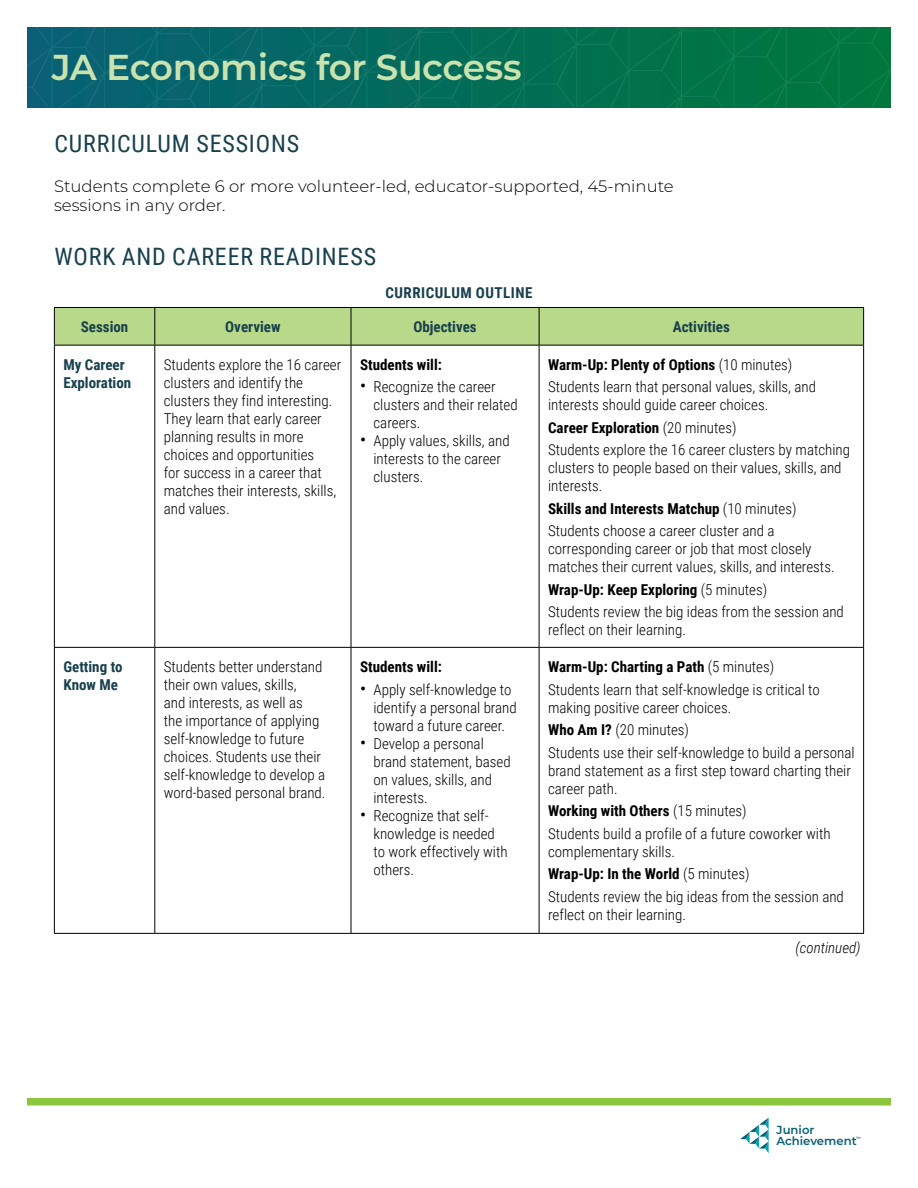
<style>
.page{position:relative;width:918px;height:1188px;background:#fff}
.page>*{position:absolute;margin:0;border:0;box-sizing:border-box;transform-origin:0 0}
.H2_smaller{font:600 36px "Montserrat";letter-spacing:-.01em;color:#cae2ad}
.Body{font:24px "Roboto Condensed";letter-spacing:.035em;color:#18404d}
.Body-2{font:300 16.5px/19.5px "Montserrat";color:#000}
.table_body{font:300 15px/18px "Roboto Condensed";color:#000}
.table_body-2{font:700 15px "Roboto Condensed";color:#000}
.table_col_head{font:700 15px "Roboto Condensed";color:#18404d}
.table_col_head_fl_left{font:700 15px/18px "Roboto Condensed";color:#18404d}
.table_title{font:700 15px "Roboto Condensed";letter-spacing:.035em;color:#18404d}
.table_continued{font:italic 300 15px "Roboto Condensed";color:#000}
.t1{font:600 11.7px/11.7px "Montserrat";color:#085f77}
.t2{font:600 4.5px "Montserrat";color:#085f77}
.s1{font-weight:300}
.s2{font-weight:400;font-size:18px}
.s3{font-weight:700}
</style>
<div class="page">
<svg style="left:740px;top:1118px;width:29px;height:35px"></svg>
<svg style="left:27px;top:27px;width:864px;height:81px"></svg>
<div style="left:27px;top:1098px;width:864px;height:8px;background:#8cc63e"></div>
<div style="left:55px;top:308px;width:808px;height:37px;background:#b8d989"></div>
<hr style="left:54px;top:647px;width:101px;height:1px;background:#000">
<hr style="left:155px;top:647px;width:196px;height:1px;background:#000">
<hr style="left:54px;top:346px;width:1px;height:301px;background:#000">
<hr style="left:154px;top:346px;width:1px;height:301px;background:#000">
<hr style="left:54px;top:648px;width:1px;height:285px;background:#000">
<hr style="left:154px;top:648px;width:1px;height:285px;background:#000">
<hr style="left:351px;top:346px;width:1px;height:301px;background:#000">
<hr style="left:539px;top:346px;width:1px;height:301px;background:#000">
<hr style="left:863px;top:346px;width:1px;height:301px;background:#000">
<hr style="left:351px;top:647px;width:188px;height:1px;background:#000">
<hr style="left:351px;top:648px;width:1px;height:285px;background:#000">
<hr style="left:539px;top:647px;width:325px;height:1px;background:#000">
<hr style="left:539px;top:648px;width:1px;height:285px;background:#000">
<hr style="left:863px;top:648px;width:1px;height:285px;background:#000">
<hr style="left:54px;top:345px;width:101px;height:1px;background:#000">
<hr style="left:155px;top:345px;width:196px;height:1px;background:#000">
<hr style="left:351px;top:345px;width:188px;height:1px;background:#000">
<hr style="left:539px;top:345px;width:325px;height:1px;background:#000">
<hr style="left:54px;top:307px;width:101px;height:1px;background:#000">
<hr style="left:155px;top:307px;width:196px;height:1px;background:#000">
<hr style="left:351px;top:307px;width:188px;height:1px;background:#000">
<hr style="left:539px;top:307px;width:325px;height:1px;background:#000">
<hr style="left:54px;top:308px;width:1px;height:37px;background:#000">
<hr style="left:154px;top:308px;width:1px;height:37px;background:#000">
<hr style="left:351px;top:308px;width:1px;height:37px;background:#000">
<hr style="left:539px;top:308px;width:1px;height:37px;background:#000">
<hr style="left:863px;top:308px;width:1px;height:37px;background:#000">
<hr style="left:54px;top:933px;width:101px;height:1px;background:#000">
<hr style="left:155px;top:933px;width:196px;height:1px;background:#000">
<hr style="left:351px;top:933px;width:188px;height:1px;background:#000">
<hr style="left:539px;top:933px;width:325px;height:1px;background:#000">
<h2 class="H2_smaller" style="left:52px;top:42px;width:471px">JA Economics for Success</h2>
<p class="Body" style="left:54px;top:127px;width:246px">CURRICULUM SESSIONS</p>
<p class="Body-2" style="left:54px;top:176px;width:621px">Students complete 6 or more volunteer-led, educator-supported, 45-minute sessions in any order.</p>
<h3 class="Body" style="left:54px;top:240px;width:323px">WORK AND CAREER READINESS</h3>
<p class="table_title" style="left:385px;top:283px;width:149px">CURRICULUM OUTLINE</p>
<p class="table_col_head" style="left:81px;top:316px;width:49px">Session</p>
<p class="table_col_head" style="left:225px;top:316px;width:57px">Overview</p>
<p class="table_col_head" style="left:413px;top:316px;width:65px">Objectives</p>
<p class="table_col_head" style="left:673px;top:316px;width:59px">Activities</p>
<p class="table_col_head_fl_left" style="left:63px;top:355px;width:69px">My Career<br>Exploration</p>
<p class="table_body" style="left:164px;top:355px;width:179px">Students explore the 16 career clusters and identify the clusters they find interesting.<br>They learn that early career planning results in more choices and opportunities<br>for success in a career that matches their interests, skills, and values.</p>
<p class="table_body-2" style="left:360px;top:354px;width:83px">Students will:</p>
<p class="table_body-2" style="left:548px;top:354px;width:246px">Warm-Up: Plenty of Options <span class="s1">(10 minutes)</span></p>
<p class="table_body" style="left:548px;top:377px;width:269px">Students learn that personal values, skills, and interests should guide career choices.</p>
<p class="table_body-2" style="left:548px;top:417px;width:190px">Career Exploration <span class="s1">(20 minutes)</span></p>
<p class="table_body" style="left:548px;top:440px;width:303px">Students explore the 16 career clusters by matching clusters to people based on their values, skills, and interests.</p>
<p class="table_body-2" style="left:548px;top:498px;width:250px">Skills and Interests Matchup <span class="s1">(10 minutes)</span></p>
<p class="table_body" style="left:548px;top:521px;width:288px">Students choose a career cluster and a corresponding career or job that most closely matches their current values, skills, and interests.</p>
<p class="table_body-2" style="left:548px;top:579px;width:221px">Wrap-Up: Keep Exploring <span class="s1">(5 minutes)</span></p>
<p class="table_body" style="left:548px;top:602px;width:297px">Students review the big ideas from the session and reflect on their learning.</p>
<p class="table_body" style="left:374px;top:377px;width:146px;text-indent:-14px"><span class="s2">•</span> Recognize the career clusters and their related careers.</p>
<p class="table_body" style="left:374px;top:431px;width:138px;text-indent:-14px"><span class="s2">•</span> Apply values, skills, and interests to the career clusters.</p>
<p class="table_col_head_fl_left" style="left:63px;top:657px;width:61px">Getting to<br>Know Me</p>
<p class="table_body" style="left:164px;top:657px;width:163px">Students better understand their own values, skills,<br>and interests, as well as<br>the importance of applying self-knowledge to future choices. Students use their self-knowledge to develop a word-based personal brand.</p>
<p class="table_body-2" style="left:360px;top:656px;width:83px">Students will:</p>
<p class="table_body" style="left:374px;top:680px;width:145px;text-indent:-14px"><span class="s2">•</span> Apply self-knowledge to identify a personal brand toward a future career.</p>
<p class="table_body" style="left:374px;top:734px;width:139px;text-indent:-14px"><span class="s2">•</span> Develop a personal brand statement, based on values, skills, and interests.</p>
<p class="table_body" style="left:374px;top:806px;width:136px;text-indent:-14px"><span class="s2">•</span> Recognize that self&shy;knowledge is needed to work effectively with others.</p>
<p class="table_body-2" style="left:548px;top:656px;width:228px">Warm-Up: Charting a Path <span class="s1">(5 minutes)</span></p>
<p class="table_body" style="left:548px;top:680px;width:273px">Students learn that self-knowledge is critical to making positive career choices.</p>
<p class="table_body" style="left:548px;top:720px;width:142px"><span class="s3">Who Am I?</span> (20 minutes)</p>
<p class="table_body" style="left:548px;top:743px;width:308px">Students use their self-knowledge to build a personal brand statement as a first step toward charting their career path.</p>
<p class="table_body-2" style="left:548px;top:800px;width:200px">Working with Others <span class="s1">(15 minutes)</span></p>
<p class="table_body" style="left:548px;top:824px;width:284px">Students build a profile of a future coworker with complementary skills.</p>
<p class="table_body-2" style="left:548px;top:863px;width:203px">Wrap-Up: In the World <span class="s1">(5 minutes)</span></p>
<p class="table_body" style="left:548px;top:887px;width:297px">Students review the big ideas from the session and reflect on their learning.</p>
<p class="table_continued" style="left:795px;top:937px;width:67px">(continued)</p>
<p class="t1" style="left:777px;top:1123px;width:82px">Junior<br>Achievement</p>
<p class="t2" style="left:856px;top:1135px;width:6px">™</p>
</div>
